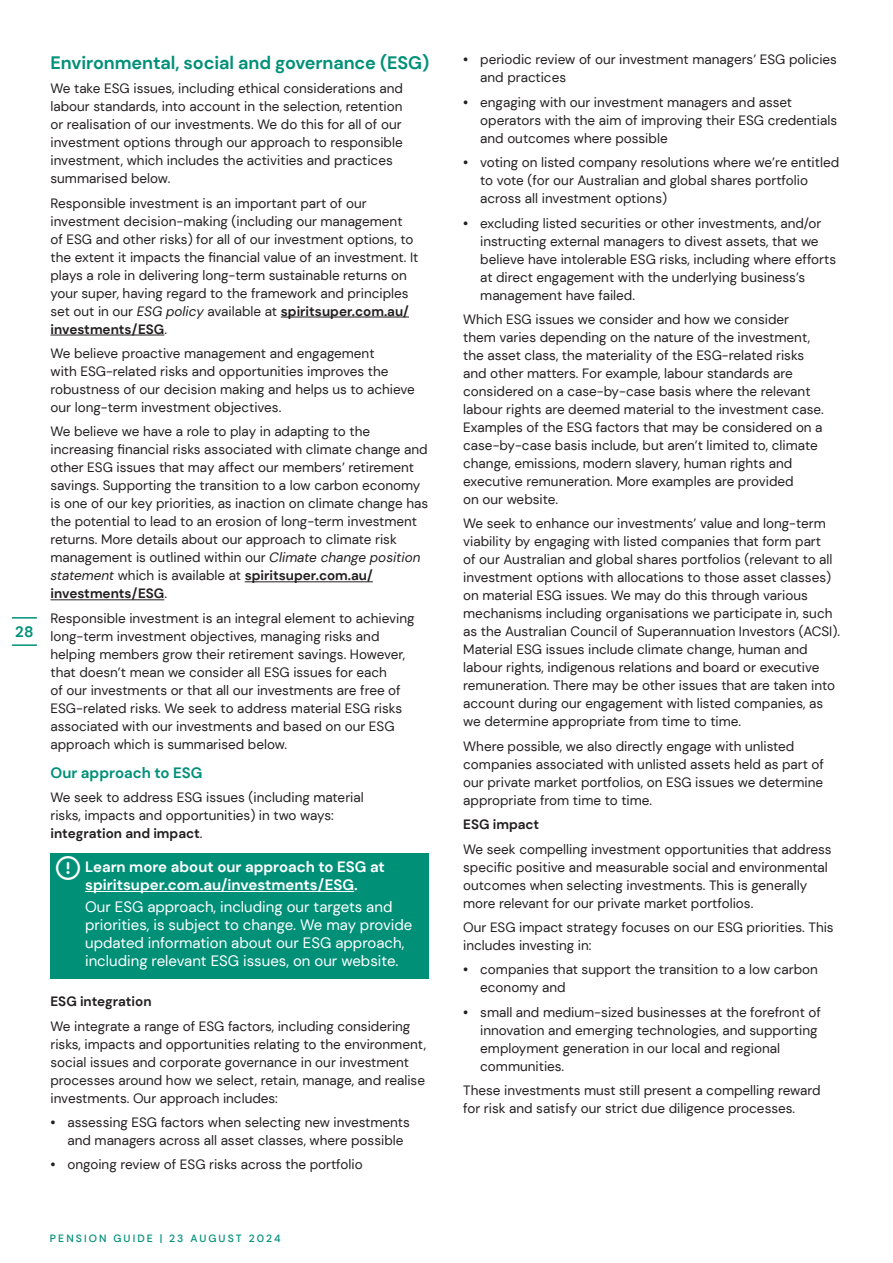
<style>
.page{position:relative;width:893px;height:1263px;background:#fff}
.page>*{position:absolute;margin:0;border:0;box-sizing:border-box;transform-origin:0 0}
.t1{font:24px "Font Awesome 6 Pro";color:#fff}
.Heads{font:700 18px "DM Sans";letter-spacing:-.005em;color:#009078}
.Pullout_Quote{font:15px/18px "DM Sans";color:#fff}
.Pullout_Quote-2{font:700 15px/18px "DM Sans";color:#fff}
.Subheads{font:700 15px "DM Sans";color:#009078}
.Body{font:13.5px/18px "DM Sans";color:#231f20}
.Subheads_level_2{font:700 13.5px "DM Sans";color:#231f20}
.t2{font:500 10.5px "DM Sans";letter-spacing:.2em;color:#009078}
.s1{font-style:italic}
.s2{font-weight:700}
</style>
<div class="page">
<hr style="left:281px;top:317px;width:128px;height:1px;background:#231f20">
<hr style="left:50px;top:335px;width:114px;height:1px;background:#231f20">
<hr style="left:245px;top:581px;width:128px;height:1px;background:#231f20">
<hr style="left:50px;top:599px;width:114px;height:1px;background:#231f20">
<div style="left:50px;top:853px;width:379px;height:125px;background:#009078"></div>
<hr style="left:85px;top:891px;width:269px;height:1px;background:#fff">
<hr style="left:12px;top:617px;width:24px;height:2px;background:#009078">
<hr style="left:12px;top:644px;width:24px;height:2px;background:#009078">
<p class="Subheads" style="left:15px;top:622px;width:20px">28</p>
<p class="Heads" style="left:50px;top:51px;width:380px">Environmental, social and governance (ESG)</p>
<p class="Body" style="left:50px;top:79px;width:354px">We take ESG issues, including ethical considerations and labour standards, into account in the selection, retention or realisation of our investments. We do this for all of our investment options through our approach to responsible investment, which includes the activities and practices summarised below.</p>
<p class="Body" style="left:50px;top:194px;width:369px">Responsible investment is an important part of our investment decision-making (including our management<br>of ESG and other risks) for all of our investment options, to the extent it impacts the financial value of an investment. It plays a role in delivering long-term sustainable returns on your super, having regard to the framework and principles set out in our <span class="s1">ESG policy</span> available at <span class="s2">spiritsuper.com.au/ investments/ESG</span>.</p>
<p class="Body" style="left:50px;top:344px;width:366px">We believe proactive management and engagement<br>with ESG-related risks and opportunities improves the robustness of our decision making and helps us to achieve our long-term investment objectives.</p>
<p class="Body" style="left:50px;top:423px;width:379px">We believe we have a role to play in adapting to the increasing financial risks associated with climate change and other ESG issues that may affect our members’ retirement savings. Supporting the transition to a low carbon economy is one of our key priorities, as inaction on climate change has the potential to lead to an erosion of long-term investment returns. More details about our approach to climate risk management is outlined within our <span class="s1">Climate change position statement</span> which is available at <span class="s2">spiritsuper.com.au/ investments/ESG</span>.</p>
<p class="Body" style="left:50px;top:609px;width:366px">Responsible investment is an integral element to achieving long-term investment objectives, managing risks and helping members grow their retirement savings. However, that doesn’t mean we consider all ESG issues for each<br>of our investments or that all our investments are free of ESG-related risks. We seek to address material ESG risks associated with our investments and based on our ESG approach which is summarised below.</p>
<p class="Subheads" style="left:50px;top:763px;width:153px">Our approach to ESG</p>
<p class="Body" style="left:50px;top:788px;width:315px">We seek to address ESG issues (including material risks, impacts and opportunities) in two ways: <span class="s2">integration and impact</span>.</p>
<p class="t1" style="left:56px;top:855px;width:27px">●●▼□■</p>
<p class="Pullout_Quote-2" style="left:85px;top:858px;width:301px">Learn more about our approach to ESG at spiritsuper.com.au/investments/ESG.</p>
<p class="Pullout_Quote" style="left:85px;top:898px;width:329px">Our ESG approach, including our targets and priorities, is subject to change. We may provide updated information about our ESG approach, including relevant ESG issues, on our website.</p>
<p class="Subheads_level_2" style="left:50px;top:993px;width:103px">ESG integration</p>
<p class="Body" style="left:50px;top:1017px;width:377px">We integrate a range of ESG factors, including considering risks, impacts and opportunities relating to the environment, social issues and corporate governance in our investment processes around how we select, retain, manage, and realise investments. Our approach includes:</p>
<p class="Body" style="left:68px;top:1113px;width:344px;text-indent:-17px"><span class="s2">•</span> assessing ESG factors when selecting new investments and managers across all asset classes, where possible</p>
<p class="Body" style="left:50px;top:1156px;width:314px"><span class="s2">•</span> ongoing review of ESG risks across the portfolio</p>
<p class="t2" style="left:50px;top:1232px;width:232px">PENSION GUIDE | 23 AUGUST 2024</p>
<p class="Body" style="left:480px;top:51px;width:358px;text-indent:-17px"><span class="s2">•</span> periodic review of our investment managers’ ESG policies and practices</p>
<p class="Body" style="left:480px;top:93px;width:358px;text-indent:-17px"><span class="s2">•</span> engaging with our investment managers and asset operators with the aim of improving their ESG credentials and outcomes where possible</p>
<p class="Body" style="left:480px;top:153px;width:360px;text-indent:-17px"><span class="s2">•</span> voting on listed company resolutions where we’re entitled to vote (for our Australian and global shares portfolio across all investment options)</p>
<p class="Body" style="left:480px;top:214px;width:357px;text-indent:-17px"><span class="s2">•</span> excluding listed securities or other investments, and/or instructing external managers to divest assets, that we believe have intolerable ESG risks, including where efforts at direct engagement with the underlying business’s management have failed.</p>
<p class="Body" style="left:463px;top:310px;width:362px">Which ESG issues we consider and how we consider them varies depending on the nature of the investment, the asset class, the materiality of the ESG-related risks and other matters. For example, labour standards are considered on a case-by-case basis where the relevant labour rights are deemed material to the investment case.<br>Examples of the ESG factors that may be considered on a case-by-case basis include, but aren’t limited to, climate change, emissions, modern slavery, human rights and executive remuneration. More examples are provided<br>on our website.</p>
<p class="Body" style="left:463px;top:515px;width:378px">We seek to enhance our investments’ value and long-term viability by engaging with listed companies that form part<br>of our Australian and global shares portfolios (relevant to all investment options with allocations to those asset classes) on material ESG issues. We may do this through various mechanisms including organisations we participate in, such as the Australian Council of Superannuation Investors (ACSI).<br>Material ESG issues include climate change, human and labour rights, indigenous relations and board or executive remuneration. There may be other issues that are taken into account during our engagement with listed companies, as we determine appropriate from time to time.</p>
<p class="Body" style="left:463px;top:737px;width:362px">Where possible, we also directly engage with unlisted companies associated with unlisted assets held as part of our private market portfolios, on ESG issues we determine appropriate from time to time.</p>
<p class="Subheads_level_2" style="left:463px;top:816px;width:78px">ESG impact</p>
<p class="Body" style="left:463px;top:840px;width:370px">We seek compelling investment opportunities that address specific positive and measurable social and environmental outcomes when selecting investments. This is generally more relevant for our private market portfolios.</p>
<p class="Body" style="left:463px;top:918px;width:372px">Our ESG impact strategy focuses on our ESG priorities. This includes investing in:</p>
<p class="Body" style="left:480px;top:960px;width:339px;text-indent:-17px"><span class="s2">•</span> companies that support the transition to a low carbon economy and</p>
<p class="Body" style="left:480px;top:1003px;width:342px;text-indent:-17px"><span class="s2">•</span> small and medium-sized businesses at the forefront of innovation and emerging technologies, and supporting employment generation in our local and regional communities.</p>
<p class="Body" style="left:463px;top:1081px;width:359px">These investments must still present a compelling reward for risk and satisfy our strict due diligence processes.</p>
</div>
